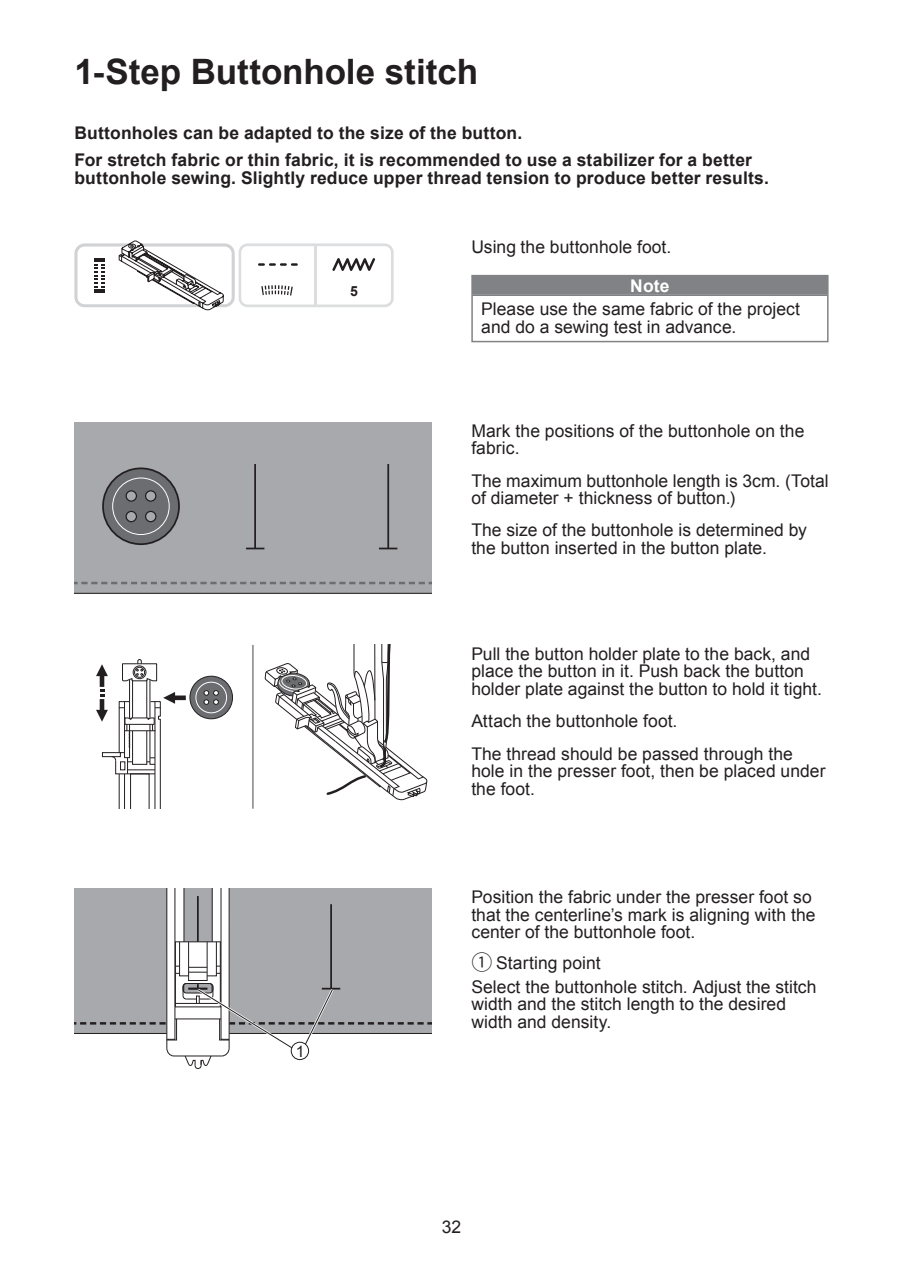
<style>
.page{position:relative;width:903px;height:1275px;background:#fff}
.page>*{position:absolute;margin:0;border:0;box-sizing:border-box;transform-origin:0 0}
.t1{font:700 35px "Arial";letter-spacing:-.005em;color:#231f20}
.t2{font:17.5px/17.5px "Arial";letter-spacing:.005em;color:#231f20}
.t3{font:700 17.5px/27.5px "Arial";letter-spacing:.01em;color:#231f20}
.t4{font:700 17.5px "Arial";color:#fff}
.t5{font:15.75px "Arial";color:#231f20}
.t6{font:700 14px "Arial";color:#231f20}
.s1{font-family:"Koz Go Pr 6 N";font-size:21px}
</style>
<div class="page">
<div style="left:74px;top:422px;width:358px;height:171px;background:#a8a9ad"></div>
<hr style="left:74px;top:593px;width:358px;height:1px;background:#231f20">
<svg style="left:74px;top:582px;width:358px;height:2px"></svg>
<hr style="left:254px;top:464px;width:2px;height:84px;background:#231f20">
<svg style="left:246px;top:548px;width:18px;height:1px"></svg>
<hr style="left:387px;top:464px;width:2px;height:84px;background:#231f20">
<svg style="left:379px;top:548px;width:18px;height:1px"></svg>
<div style="left:103px;top:468px;width:76px;height:76px;background:#6c6d70;border-radius:50%"></div>
<div style="left:102px;top:467px;width:78px;height:78px;border:2px solid #231f20;border-radius:50%"></div>
<div style="left:112px;top:478px;width:58px;height:57px;border:1px solid #fff;border-radius:50%"></div>
<div style="left:126px;top:491px;width:10px;height:10px;background:#a8a9ad;border-radius:50%"></div>
<div style="left:126px;top:490px;width:11px;height:12px;border:1px solid #231f20;border-radius:50%"></div>
<div style="left:146px;top:491px;width:10px;height:10px;background:#a8a9ad;border-radius:50%"></div>
<div style="left:145px;top:490px;width:11px;height:12px;border:1px solid #231f20;border-radius:50%"></div>
<div style="left:126px;top:511px;width:10px;height:11px;background:#a8a9ad;border-radius:50%"></div>
<div style="left:126px;top:511px;width:11px;height:11px;border:1px solid #231f20;border-radius:50%"></div>
<div style="left:146px;top:511px;width:10px;height:11px;background:#a8a9ad;border-radius:50%"></div>
<div style="left:145px;top:511px;width:11px;height:11px;border:1px solid #231f20;border-radius:50%"></div>
<hr style="left:252px;top:645px;width:2px;height:164px;background:#939598">
<svg style="left:265px;top:645px;width:163px;height:155px"></svg>
<svg style="left:190px;top:676px;width:42px;height:43px"></svg>
<div style="left:189px;top:676px;width:44px;height:43px;border:1px solid #231f20;border-radius:50%"></div>
<div style="left:196px;top:682px;width:31px;height:31px;background:#6c6d70;border-radius:50%"></div>
<div style="left:195px;top:682px;width:32px;height:31px;border:1px solid #fff;border-radius:50%"></div>
<svg style="left:204px;top:690px;width:15px;height:15px"></svg>
<svg style="left:96px;top:659px;width:90px;height:150px"></svg>
<svg style="left:74px;top:888px;width:358px;height:181px"></svg>
<div style="left:291px;top:1042px;width:18px;height:17px;background:#fff;border-radius:50%"></div>
<div style="left:291px;top:1042px;width:18px;height:18px;border:1px solid #231f20;border-radius:50%"></div>
<svg style="left:74px;top:240px;width:320px;height:71px"></svg>
<div style="left:471px;top:275px;width:357px;height:20px;background:#808285"></div>
<div style="left:471px;top:294px;width:357px;height:48px;border:1px solid #808285"></div>
<h1 class="t1" style="left:74px;top:49px;width:405px">1-Step Buttonhole stitch</h1>
<p class="t3" style="left:74px;top:120px;width:679px">Buttonholes can be adapted to the size of the button.<br>For stretch fabric or thin fabric, it is recommended to use a stabilizer for a better</p>
<p class="t3" style="left:74px;top:165px;width:696px">buttonhole sewing. Slightly reduce upper thread tension to produce better results.</p>
<p class="t6" style="left:350px;top:282px;width:9px">5</p>
<p class="t5" style="left:296px;top:1040px;width:10px">1</p>
<p class="t2" style="left:471px;top:238px;width:202px">Using the buttonhole foot.</p>
<p class="t4" style="left:630px;top:275px;width:41px">Note</p>
<p class="t2" style="left:481px;top:301px;width:320px">Please use the same fabric of the project and do a sewing test in advance.</p>
<p class="t2" style="left:471px;top:422px;width:335px">Mark the positions of the buttonhole on the fabric.</p>
<p class="t2" style="left:471px;top:472px;width:359px">The maximum buttonhole length is 3cm. (Total of diameter + thickness of button.)</p>
<p class="t2" style="left:471px;top:522px;width:337px">The size of the buttonhole is determined by the button inserted in the button plate.</p>
<p class="t2" style="left:471px;top:645px;width:352px">Pull the button holder plate to the back, and place the button in it. Push back the button holder plate against the button to hold it tight.</p>
<p class="t2" style="left:471px;top:705px;width:323px;line-height:32.4px">Attach the buttonhole foot.<br>The thread should be passed through the</p>
<p class="t2" style="left:471px;top:762px;width:356px">hole in the presser foot, then be placed under the foot.</p>
<p class="t2" style="left:471px;top:888px;width:346px">Position the fabric under the presser foot so that the centerline’s mark is aligning with the center of the buttonhole foot.</p>
<p class="t2" style="left:471px;top:951px;width:347px;line-height:24.2px"><span class="s1">①</span> Starting point<br>Select the buttonhole stitch. Adjust the stitch</p>
<p class="t2" style="left:471px;top:996px;width:316px">width and the stitch length to the desired width and density.</p>
<p class="t2" style="left:442px;top:1218px;width:21px">32</p>
</div>
